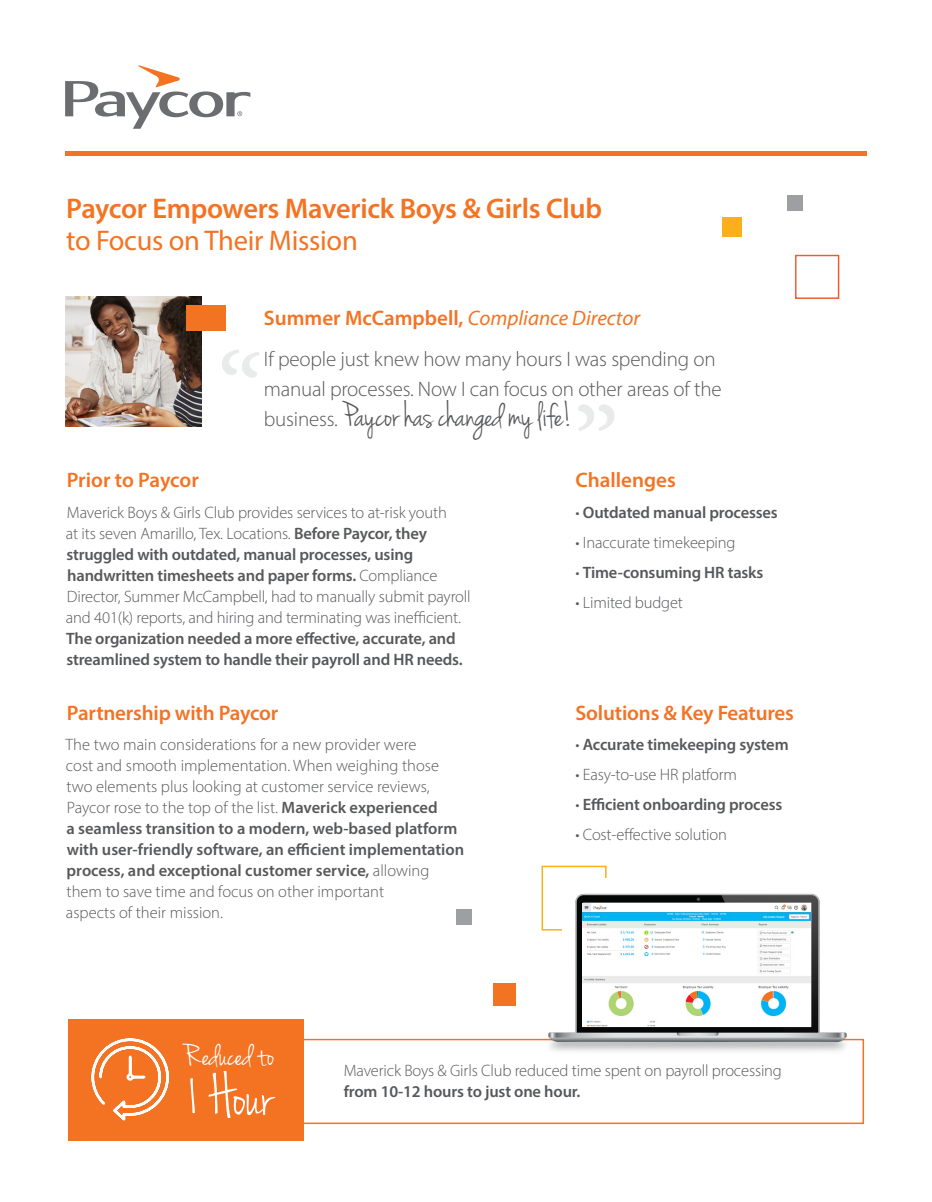
<style>
.page{position:relative;width:932px;height:1202px;background:#fff}
.page>*{position:absolute;margin:0;border:0;box-sizing:border-box;transform-origin:0 0}
.t1{font:115.5px "Minion Pro";color:#939598}
.Paragraph_Style_1{font:61.5px "Jenna Sue";color:#fff}
.t2{font:36px "Jenna Sue";letter-spacing:-.01em;color:#57585a}
.Paragraph_Style_1-2{font:32.85px "Jenna Sue";letter-spacing:-.01em;color:#fff}
.t3{font:600 28.5px/31.5px "Myriad Pro";letter-spacing:-.01em;color:#f47323}
.t4{font:300 21px/30px "Myriad Pro";letter-spacing:-.01em;color:#57585a}
.t5{font:600 21px "Myriad Pro";letter-spacing:-.01em;color:#f47323}
.t6{font:italic 21px "Myriad Pro";color:#f47323}
.t7{font:300 16.5px/21px "Myriad Pro";letter-spacing:-.01em;color:#57585a}
.t8{font:600 16.5px "Myriad Pro";letter-spacing:-.01em;color:#57585a}
.s1{font-weight:400}
.s2{font-weight:600;font-style:normal}
.s3{font-family:"Myriad Pro";font-weight:300;font-size:21px}
.s4{font-weight:600}
.s5{font-weight:300}
</style>
<div class="page">
<div style="left:541px;top:865px;width:65px;height:65px;border:2px solid #fbaf1b"></div>
<img style="left:65px;top:296px;width:136px;height:130px">
<div style="left:65px;top:151px;width:801px;height:5px;background:#f27321"></div>
<div style="left:187px;top:305px;width:39px;height:26px;background:#f27321"></div>
<svg style="left:65px;top:65px;width:185px;height:64px"></svg>
<div style="left:722px;top:217px;width:19px;height:19px;background:#fbaf1b"></div>
<div style="left:795px;top:255px;width:44px;height:44px;border:1px solid #f15a2d"></div>
<div style="left:493px;top:983px;width:23px;height:23px;background:#f27321"></div>
<div style="left:456px;top:910px;width:15px;height:15px;background:#9d9fa2"></div>
<div style="left:787px;top:196px;width:15px;height:15px;background:#9d9fa2"></div>
<div style="left:68px;top:1019px;width:236px;height:122px;background:#f47323"></div>
<div style="left:263px;top:1038px;width:601px;height:86px;border:2px solid #f47323"></div>
<svg style="left:91px;top:1038px;width:78px;height:83px"></svg>
<div style="left:562px;top:878px;width:267px;height:176px;background:#fff"></div>
<img style="left:543px;top:891px;width:308px;height:160px">
<img style="left:582px;top:903px;width:228px;height:124px">
<p class="t3" style="left:66px;top:192px;width:537px">Paycor Empowers Maverick Boys &amp; Girls Club <span class="s1">to Focus on Their Mission</span></p>
<p class="t6" style="left:264px;top:305px;width:377px"><span class="s2">Summer McCampbell,</span> Compliance Director</p>
<p class="t4" style="left:264px;top:343px;width:459px">If people just knew how many hours I was spending on manual processes. Now I can focus on other areas of the</p>
<p class="t2" style="left:264px;top:394px;width:310px"><span class="s3">business.</span> Paycor has changed my life!</p>
<h1 class="t1" style="left:619px;top:462px;width:47px;rotate:-180deg">“</h1>
<p class="t5" style="left:67px;top:467px;width:133px">Prior to Paycor</p>
<p class="t7" style="left:66px;top:501px;width:406px">Maverick Boys &amp; Girls Club provides services to at-risk youth<br>at its seven Amarillo, Tex. Locations. <span class="s4">Before Paycor, they struggled with outdated, manual processes, using handwritten timesheets and paper forms.</span> Compliance Director, Summer McCampbell, had to manually submit payroll and 401(k) reports, and hiring and terminating was inefficient.<br><span class="s4">The organization needed a more effective, accurate, and streamlined system to handle their payroll and HR needs.</span></p>
<p class="t5" style="left:67px;top:699px;width:213px">Partnership with Paycor</p>
<p class="t7" style="left:66px;top:733px;width:400px">The two main considerations for a new provider were<br>cost and smooth implementation. When weighing those two elements plus looking at customer service reviews, Paycor rose to the top of the list. <span class="s4">Maverick experienced<br>a seamless transition to a modern, web-based platform with user-friendly software, an efficient implementation process, and exceptional customer service,</span> allowing them to save time and focus on other important<br>aspects of their mission.</p>
<p class="t5" style="left:575px;top:467px;width:102px">Challenges</p>
<p class="t8" style="left:575px;top:501px;width:204px"><span class="s5">•</span> Outdated manual processes</p>
<p class="t7" style="left:575px;top:531px;width:162px">• Inaccurate timekeeping</p>
<p class="t8" style="left:575px;top:561px;width:189px"><span class="s5">•</span> Time-consuming HR tasks</p>
<p class="t7" style="left:575px;top:591px;width:109px">• Limited budget</p>
<p class="t5" style="left:575px;top:699px;width:220px">Solutions &amp; Key Features</p>
<p class="t8" style="left:575px;top:733px;width:215px"><span class="s5">•</span> Accurate timekeeping system</p>
<p class="t7" style="left:575px;top:763px;width:163px">• Easy-to-use HR platform</p>
<p class="t8" style="left:575px;top:793px;width:208px"><span class="s5">•</span> Efficient onboarding process</p>
<p class="t7" style="left:575px;top:823px;width:153px">• Cost-effective solution</p>
<p class="Paragraph_Style_1-2" style="left:184px;top:1036px;width:91px">Reduced to</p>
<p class="Paragraph_Style_1" style="left:184px;top:1061px;width:90px">1 Hour</p>
<p class="t7" style="left:344px;top:1059px;width:440px">Maverick Boys &amp; Girls Club reduced time spent on payroll processing <span class="s4">from 10-12 hours to just one hour.</span></p>
</div>
